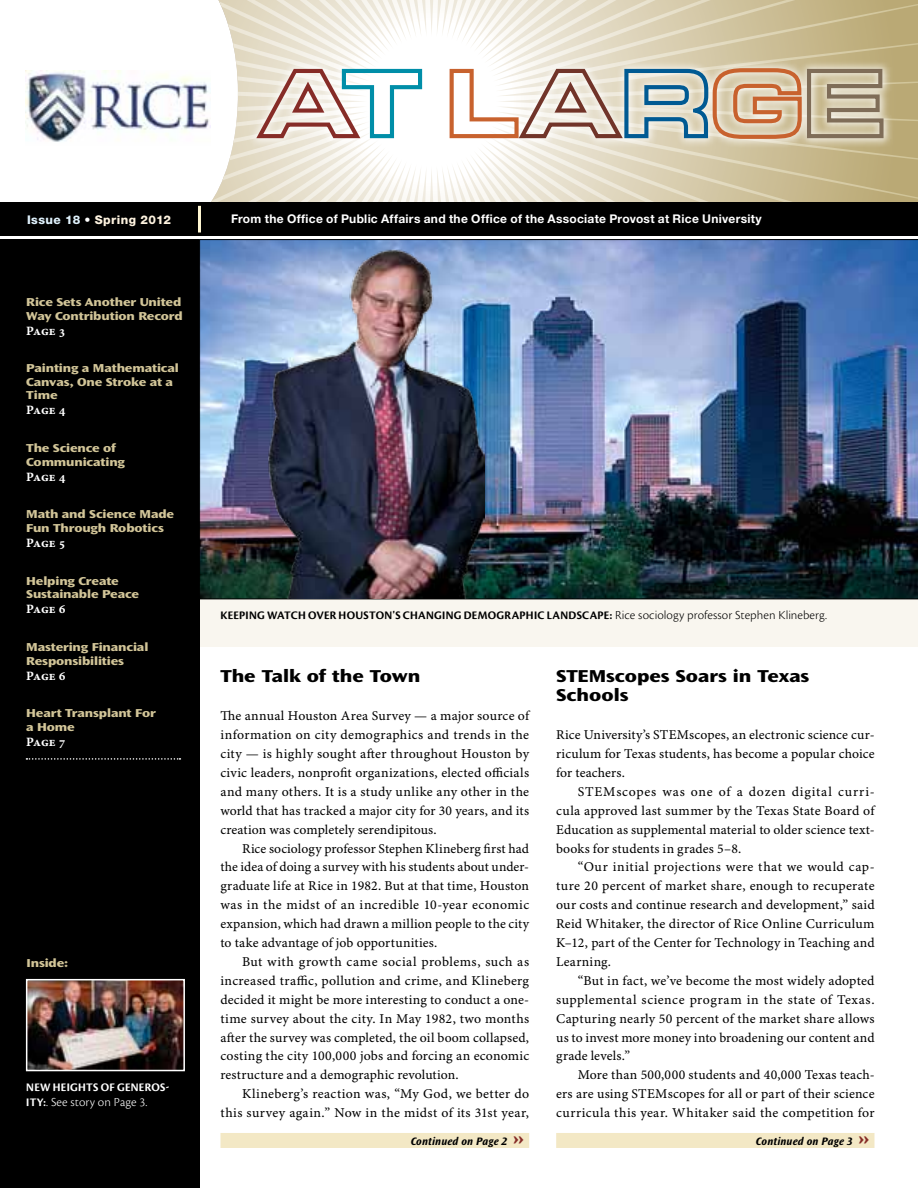
<style>
.page{position:relative;width:918px;height:1188px;background:#fff}
.page>*{position:absolute;margin:0;border:0;box-sizing:border-box;transform-origin:0 0}
.t1{font:800 expanded 18px/18.9px "Ocean Sans Std";color:#000}
.t2{font:13.5px/18.9px "Minion Pro Capt";letter-spacing:.01em;color:#000;text-align:justify}
.t3{font:12.75px "Minion Pro Bold Capt";letter-spacing:-.015em;color:#fff}
.t4{font:12.75px "Cronos Pro Lt Capt";letter-spacing:.005em;color:#fff}
.t5{font:800 expanded 12px/13.5px "Ocean Sans Std";letter-spacing:-.01em;color:#d2c598}
.t6{font:12px "Cronos Pro Bold Disp";letter-spacing:.025em;color:#000}
.t7{font:700 12px "Helvetica Neue LT Std";letter-spacing:.025em;color:#fff}
.t8{font:12px "Cronos Pro Bold Disp";letter-spacing:.025em;color:#fff}
.t9{font:800 12px "Helvetica Neue LT Std";letter-spacing:.035em;color:#fdf2df}
.t10{font:italic 700 11.25px "Ocean Sans Std";letter-spacing:.01em;color:#000}
.s1{color:#dff1fc}
.s2{color:#fff}
.s3{font-family:"Cronos Pro Bold Disp";font-size:12px}
.s4{font-family:"Cronos Pro Lt Capt";font-size:12.75px}
.s5{font-weight:800;font-style:normal;font-stretch:expanded;font-size:19.5px;color:#862c27}
</style>
<div class="page">
<div style="left:200px;top:599px;width:718px;height:48px;background:#f9f6ef"></div>
<div style="left:0;top:240px;width:199px;height:948px;background:#000"></div>
<svg style="left:211px;top:0;width:707px;height:202px"></svg>
<div style="left:0;top:202px;width:918px;height:34px;background:#000"></div>
<div style="left:247px;top:58px;width:647px;height:91px;background:#fff;opacity:.75"></div>
<svg style="left:254px;top:67px;width:170px;height:75px"></svg>
<svg style="left:448px;top:66px;width:438px;height:76px"></svg>
<img style="left:26px;top:70px;width:185px;height:72px">
<hr style="left:198px;top:206px;width:3px;height:27px;background:#fff7d3">
<img style="left:199px;top:239px;width:719px;height:360px">
<img style="left:29px;top:982px;width:153px;height:86px">
<div style="left:26px;top:979px;width:159px;height:92px;border:2px solid #fff"></div>
<svg style="left:26px;top:758px;width:154px;height:2px"></svg>
<div style="left:220px;top:1133px;width:309px;height:15px;background:#f3e8c5"></div>
<div style="left:556px;top:1133px;width:318px;height:15px;background:#f3e8c5"></div>
<img style="left:257px;top:242px;width:227px;height:357px">
<p class="t9" style="left:27px;top:213px;width:146px"><span class="s1">Issue 18</span> <span class="s2">•</span> Spring 2012</p>
<p class="t7" style="left:231px;top:212px;width:532px">From the Office of Public Affairs and the Office of the Associate Provost at Rice University</p>
<p class="t5" style="left:26px;top:295px;width:158px">Rice Sets Another United<br>Way Contribution Record</p>
<p class="t3" style="left:26px;top:323px;width:41px">Page 3</p>
<p class="t5" style="left:26px;top:362px;width:154px">Painting a Mathematical<br>Canvas, One Stroke at a<br>Time</p>
<p class="t3" style="left:26px;top:403px;width:41px">Page 4</p>
<p class="t5" style="left:26px;top:441px;width:100px">The Science of<br>Communicating</p>
<p class="t3" style="left:26px;top:469px;width:41px">Page 4</p>
<p class="t5" style="left:26px;top:508px;width:149px">Math and Science Made<br>Fun Through Robotics</p>
<p class="t3" style="left:26px;top:535px;width:41px">Page 5</p>
<p class="t5" style="left:26px;top:574px;width:114px">Helping Create<br>Sustainable Peace</p>
<p class="t3" style="left:26px;top:602px;width:41px">Page 6</p>
<p class="t5" style="left:26px;top:640px;width:124px">Mastering Financial<br>Responsibilities</p>
<p class="t3" style="left:26px;top:668px;width:41px">Page 6</p>
<p class="t5" style="left:26px;top:707px;width:131px">Heart Transplant For a Home</p>
<p class="t3" style="left:26px;top:734px;width:41px">Page 7</p>
<p class="t5" style="left:27px;top:957px;width:44px">Inside:</p>
<p class="t8" style="left:26px;top:1081px;width:145px">NEW HEIGHTS OF GENEROS-</p>
<p class="t4" style="left:26px;top:1095px;width:123px"><span class="s3">ITY:</span>. See story on Page 3.</p>
<p class="t6" style="left:221px;top:609px;width:608px">KEEPING WATCH OVER HOUSTON'S CHANGING DEMOGRAPHIC LANDSCAPE: <span class="s4">Rice sociology professor Stephen Klineberg.</span></p>
<h1 class="t1" style="left:220px;top:667px;width:201px">The Talk of the Town</h1>
<p class="t2" style="left:220px;top:707px;width:310px">The annual Houston Area Survey — a major source of information on city demographics and trends in the city — is highly sought after throughout Houston by civic leaders, nonprofit organizations, elected officials and many others. It is a study unlike any other in the world that has tracked a major city for 30 years, and its creation was completely serendipitous.</p>
<p class="t2" style="left:220px;top:839px;width:310px;text-indent:22px">Rice sociology professor Stephen Klineberg first had the idea of doing a survey with his students about under&shy;graduate life at Rice in 1982. But at that time, Houston was in the midst of an incredible 10-year economic expansion, which had drawn a million people to the city to take advantage of job opportunities.</p>
<p class="t2" style="left:220px;top:953px;width:310px;text-indent:22px">But with growth came social problems, such as increased traffic, pollution and crime, and Klineberg decided it might be more interesting to conduct a one&shy;time survey about the city. In May 1982, two months after the survey was completed, the oil boom collapsed, costing the city 100,000 jobs and forcing an economic restructure and a demographic revolution.</p>
<p class="t2" style="left:220px;top:1085px;width:310px;text-align:right">Klineberg’s reaction was, “My God, we better do this survey again.” Now in the midst of its 31st year,</p>
<p class="t10" style="left:411px;top:1135px;width:115px">Continued on Page 2 <span class="s5">»</span></p>
<h1 class="t1" style="left:556px;top:667px;width:255px">STEMscopes Soars in Texas<br>Schools</h1>
<p class="t2" style="left:556px;top:726px;width:320px">Rice University’s STEMscopes, an electronic science cur&shy;riculum for Texas students, has become a popular choice for teachers.</p>
<p class="t2" style="left:556px;top:783px;width:320px;text-indent:22px">STEMscopes was one of a dozen digital curri&shy;cula approved last summer by the Texas State Board of Education as supplemental material to older science text&shy;books for students in grades 5–8.</p>
<p class="t2" style="left:556px;top:858px;width:320px;text-indent:22px">“Our initial projections were that we would cap&shy;ture 20 percent of market share, enough to recuperate our costs and continue research and development,” said Reid Whitaker, the director of Rice Online Curriculum K–12, part of the Center for Technology in Teaching and Learning.</p>
<p class="t2" style="left:556px;top:972px;width:320px;text-indent:22px">“But in fact, we’ve become the most widely adopted supplemental science program in the state of Texas.<br>Capturing nearly 50 percent of the market share allows us to invest more money into broadening our content and grade levels.”</p>
<p class="t2" style="left:556px;top:1066px;width:320px;text-indent:22px">More than 500,000 students and 40,000 Texas teach&shy;ers are using STEMscopes for all or part of their science curricula this year. Whitaker said the competition for</p>
<p class="t10" style="left:756px;top:1135px;width:115px">Continued on Page 3 <span class="s5">»</span></p>
</div>
